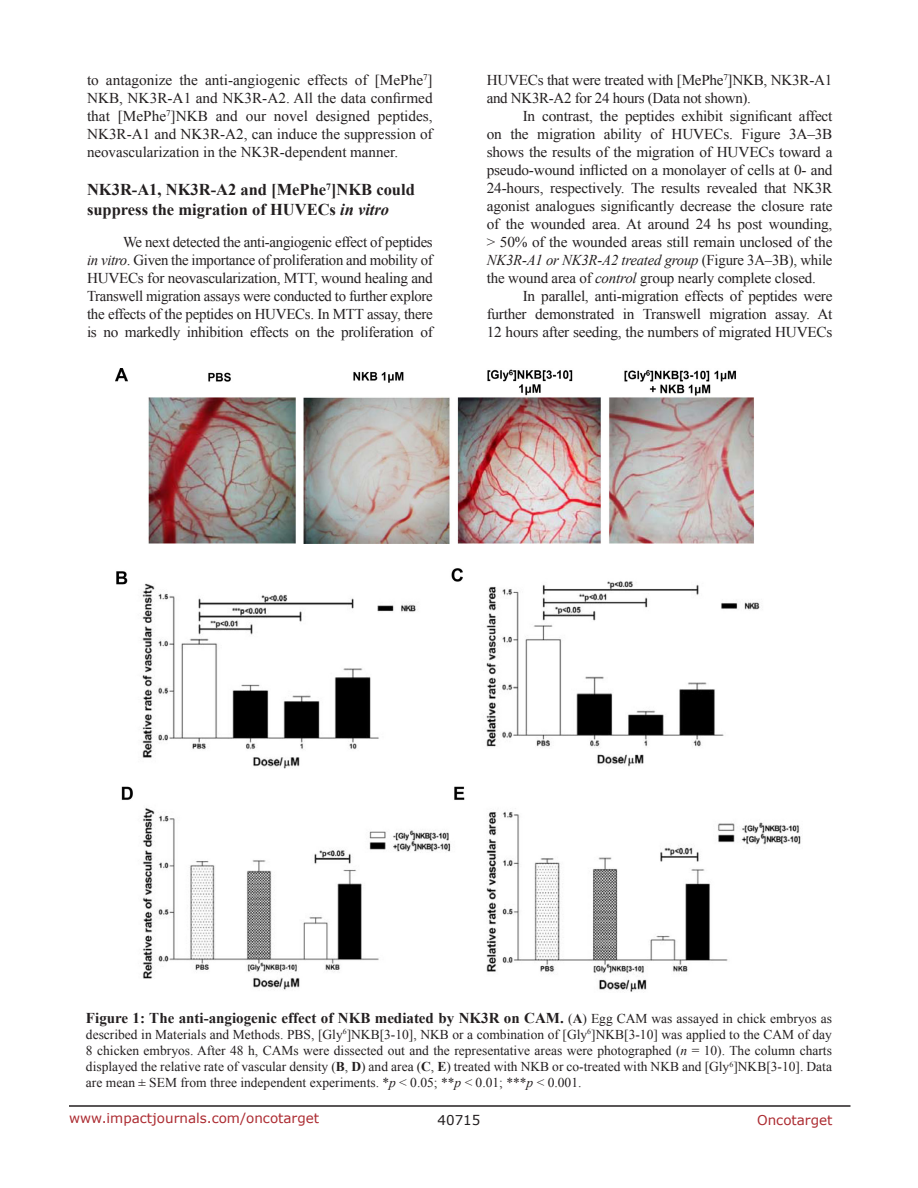
<style>
.page{position:relative;width:918px;height:1188px;background:#fff}
.page>*{position:absolute;margin:0;border:0;box-sizing:border-box;transform-origin:0 0}
.SubHeading_middle{font:700 16.5px/19.8px "Times New Roman";color:#231f20}
.BodyText{font:15px/18px "Times New Roman";letter-spacing:-.02em;color:#231f20;text-align:justify}
.FigureText{font:700 15px "Times New Roman";color:#231f20}
.FigureText-2{font:13.5px/16.2px "Times New Roman";color:#231f20;text-align:justify}
.t1{font:13.5px "Verdana";color:#ac2b31}
.t2{font:13.5px "Verdana";color:#231f20}
.s1{font-style:italic}
.s2{font-weight:400;font-size:13.5px}
.s3{font-size:13.5px}
.s4{font-weight:700}
</style>
<div class="page">
<hr style="left:69px;top:1105px;width:781px;height:2px;background:#231f20">
<img style="left:115px;top:369px;width:686px;height:623px">
<p class="BodyText" style="left:87px;top:71px;width:347px">to antagonize the anti-angiogenic effects of [MePhe<sup>7</sup>] NKB, NK3R-A1 and NK3R-A2. All the data confirmed that [MePhe<sup>7</sup>]NKB and our novel designed peptides, NK3R-A1 and NK3R-A2, can induce the suppression of neovascularization in the NK3R-dependent manner.</p>
<p class="SubHeading_middle" style="left:87px;top:179px;width:329px">NK3R-A1, NK3R-A2 and [MePhe<sup>7</sup>]NKB could suppress the migration of HUVECs <span class="s1">in vitro</span></p>
<p class="BodyText" style="left:87px;top:232px;width:347px;text-indent:36px">We next detected the anti-angiogenic effect of peptides <span class="s1">in vitro</span>. Given the importance of proliferation and mobility of HUVECs for neovascularization, MTT, wound healing and Transwell migration assays were conducted to further explore the effects of the peptides on HUVECs. In MTT assay, there is no markedly inhibition effects on the proliferation of</p>
<p class="BodyText" style="left:487px;top:71px;width:347px">HUVECs that were treated with [MePhe<sup>7</sup>]NKB, NK3R-A1 and NK3R-A2 for 24 hours (Data not shown).</p>
<p class="BodyText" style="left:487px;top:107px;width:347px;text-indent:36px">In contrast, the peptides exhibit significant affect on the migration ability of HUVECs. Figure 3A–3B shows the results of the migration of HUVECs toward a pseudo-wound inflicted on a monolayer of cells at 0- and 24-hours, respectively. The results revealed that NK3R agonist analogues significantly decrease the closure rate of the wounded area. At around 24 hs post wounding, &gt; 50% of the wounded areas still remain unclosed of the <span class="s1">NK3R-A1 or NK3R-A2 treated group</span> (Figure 3A–3B), while the wound area of <span class="s1">control</span> group nearly complete closed.</p>
<p class="BodyText" style="left:487px;top:287px;width:347px;text-indent:36px">In parallel, anti-migration effects of peptides were further demonstrated in Transwell migration assay. At 12 hours after seeding, the numbers of migrated HUVECs</p>
<p class="FigureText" style="left:86px;top:1007px;width:747px">Figure 1: The anti-angiogenic effect of NKB mediated by NK3R on CAM. <span class="s2">(</span><span class="s3">A</span><span class="s2">) Egg CAM was assayed in chick embryos as</span></p>
<p class="FigureText-2" style="left:86px;top:1026px;width:748px">described in Materials and Methods. PBS, [Gly<sup>6</sup>]NKB[3-10], NKB or a combination of [Gly<sup>6</sup>]NKB[3-10] was applied to the CAM of day 8 chicken embryos. After 48 h, CAMs were dissected out and the representative areas were photographed (<span class="s1">n</span> = 10). The column charts displayed the relative rate of vascular density (<span class="s4">B</span>, <span class="s4">D</span>) and area (<span class="s4">C</span>, <span class="s4">E</span>) treated with NKB or co-treated with NKB and [Gly<sup>6</sup>]NKB[3-10]. Data are mean ± SEM from three independent experiments. *<span class="s1">p</span> &lt; 0.05; **<span class="s1">p</span> &lt; 0.01; ***<span class="s1">p</span> &lt; 0.001.</p>
<p class="t1" style="left:69px;top:1109px;width:252px">www.impactjournals.com/oncotarget</p>
<p class="t2" style="left:438px;top:1111px;width:44px">40715</p>
<p class="t1" style="left:757px;top:1111px;width:77px">Oncotarget</p>
</div>
